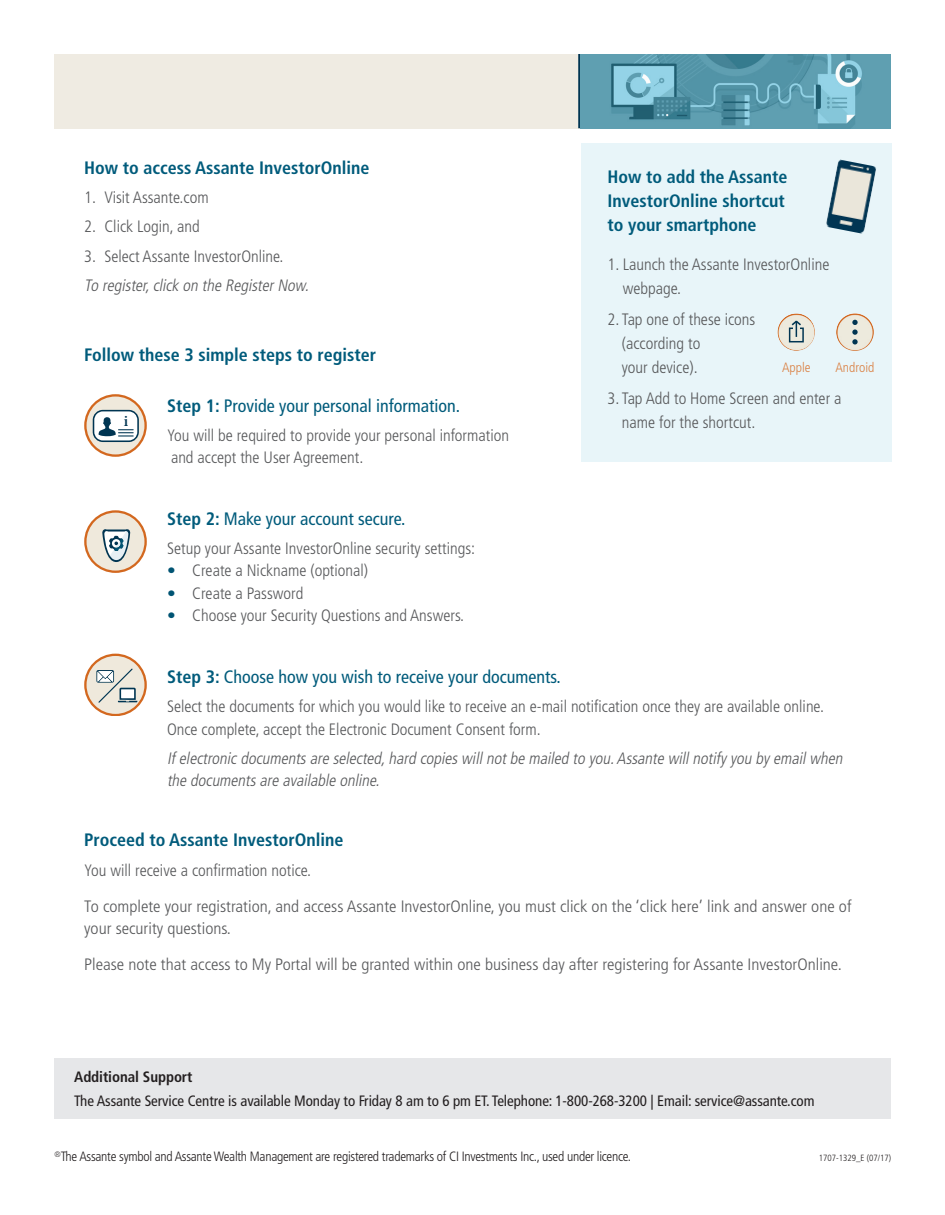
<style>
.page{position:relative;width:945px;height:1215px;background:#fff}
.page>*{position:absolute;margin:0;border:0;box-sizing:border-box;transform-origin:0 0}
.t1{font:700 condensed 18px/24px "Frutiger";color:#005b7b}
.t2{font:condensed 18px "Frutiger";color:#005b7b}
.t3{font:300 condensed 16.5px/24px "Frutiger";color:#57585a}
.t4{font:300 condensed 16.5px/22.5px "Frutiger";color:#57585a;scale:1.05 1}
.t5{font:italic 300 condensed 16.5px/22.5px "Frutiger";color:#57585a}
.t6{font:600 15.6px "Minion Pro";color:#003552}
.t7{font:condensed 15px "Frutiger";letter-spacing:-.005em;color:#231f20}
.t8{font:700 condensed 15px "Frutiger";letter-spacing:-.005em;color:#231f20}
.t9{font:300 condensed 13.5px "Frutiger";letter-spacing:-.02em;color:#231f20}
.t10{font:300 condensed 13.5px "Frutiger";color:#da8043}
.t11{font:300 condensed 9px "Frutiger";color:#231f20}
.s1{font-weight:700}
.s2{color:#005473}
</style>
<div class="page">
<div style="left:54px;top:54px;width:837px;height:74px;background:#efebe2"></div>
<div style="left:578px;top:54px;width:5px;height:74px;background:#003552"></div>
<div style="left:54px;top:1058px;width:837px;height:60px;background:#e6e7e9"></div>
<img style="left:580px;top:54px;width:311px;height:74px">
<svg style="left:84px;top:394px;width:63px;height:63px"></svg>
<svg style="left:84px;top:510px;width:63px;height:63px"></svg>
<svg style="left:84px;top:654px;width:63px;height:62px"></svg>
<div style="left:582px;top:143px;width:310px;height:319px;background:#e8f5f9"></div>
<img style="left:779px;top:314px;width:35px;height:36px">
<div style="left:789px;top:328px;width:15px;height:14px;border:2px solid #003552"></div>
<svg style="left:790px;top:319px;width:13px;height:18px"></svg>
<div style="left:768px;top:304px;width:56px;height:56px;border:9px solid #e8f5f9;border-radius:50%"></div>
<img style="left:837px;top:314px;width:36px;height:36px">
<svg style="left:852px;top:320px;width:6px;height:25px"></svg>
<div style="left:827px;top:304px;width:56px;height:56px;border:9px solid #e8f5f9;border-radius:50%"></div>
<img style="left:826px;top:159px;width:50px;height:75px">
<p class="t1" style="left:84px;top:156px;width:287px">How to access Assante InvestorOnline</p>
<p class="t3" style="left:84px;top:186px;width:126px">1. Visit Assante.com</p>
<p class="t3" style="left:84px;top:215px;width:117px">2. Click Login, and</p>
<p class="t3" style="left:84px;top:244px;width:201px">3. Select Assante InvestorOnline.</p>
<p class="t5" style="left:84px;top:274px;width:229px">To register,click on the RegisterNow.</p>
<p class="t1" style="left:84px;top:342px;width:293px">Follow these 3 simple steps to register</p>
<p class="t2" style="left:167px;top:395px;width:295px"><span class="s1">Step 1:</span> Provide your personal information.</p>
<p class="t3" style="left:167px;top:424px;width:344px;line-height:22.5px">You will be required to provide your personal information and accept the User Agreement.</p>
<p class="t6" style="left:124px;top:410px;width:6px">i</p>
<p class="t2" style="left:167px;top:508px;width:240px"><span class="s1">Step 2:</span> Make your account secure.</p>
<p class="t3" style="left:167px;top:537px;width:310px">Setup your Assante InvestorOnline security settings:</p>
<p class="t3" style="left:167px;top:559px;width:203px"><span class="s2">•</span> Create a Nickname (optional)</p>
<p class="t3" style="left:167px;top:582px;width:138px"><span class="s2">•</span> Create a Password</p>
<p class="t3" style="left:167px;top:604px;width:299px"><span class="s2">•</span> Choose your Security Questions and Answers.</p>
<p class="t1" style="left:608px;top:165px;width:182px">How to add the Assante<br>InvestorOnline shortcut to your smartphone</p>
<p class="t3" style="left:623px;top:253px;width:208px;text-indent:-15px">1. Launch the Assante InvestorOnline webpage.</p>
<p class="t3" style="left:622px;top:307px;width:135px;text-indent:-14px">2. Tap one of these icons (according to<br>your device).</p>
<p class="t3" style="left:622px;top:386px;width:221px;text-indent:-14px">3. Tap Add to Home Screen and enter a name for the shortcut.</p>
<p class="t10" style="left:782px;top:360px;width:30px">Apple</p>
<p class="t10" style="left:835px;top:360px;width:41px">Android</p>
<p class="t2" style="left:167px;top:666px;width:395px"><span class="s1">Step 3:</span> Choose how you wish to receive your documents.</p>
<p class="t3" style="left:167px;top:695px;width:658px">Select the documents for which you would like to receive an e-mail notification once they are available online.</p>
<p class="t3" style="left:167px;top:717px;width:375px">Once complete, accept the Electronic Document Consent form.</p>
<p class="t5" style="left:167px;top:747px;width:680px">Ifelectronicdocumentsare selected,hard copieswillnotbe mailed to you.Assante willnotifyyou byemailwhen the documentsare available online.</p>
<p class="t1" style="left:84px;top:828px;width:261px">Proceed to Assante InvestorOnline</p>
<p class="t3" style="left:84px;top:858px;width:229px">You will receive a confirmation notice.</p>
<p class="t4" style="left:84px;top:895px;width:732px">To complete your registration, and access Assante InvestorOnline, you must click on the ‘click here’ link and answer one of your security questions.</p>
<p class="t4" style="left:84px;top:953px;width:723px">Please note that access to My Portal will be granted within one business day after registering for Assante InvestorOnline.</p>
<p class="t8" style="left:74px;top:1068px;width:120px">Additional Support</p>
<p class="t7" style="left:74px;top:1092px;width:742px">The Assante Service Centre is available Monday to Friday 8 am to 6 pm ET. Telephone: 1-800-268-3200 | Email: service@assante.com</p>
<p class="t9" style="left:55px;top:1149px;width:578px"><sup>®</sup>The Assante symbol and Assante Wealth Management are registered trademarks of CI Investments Inc., used under licence.</p>
<p class="t11" style="left:819px;top:1153px;width:74px">1707-1329_E (07/17)</p>
</div>
